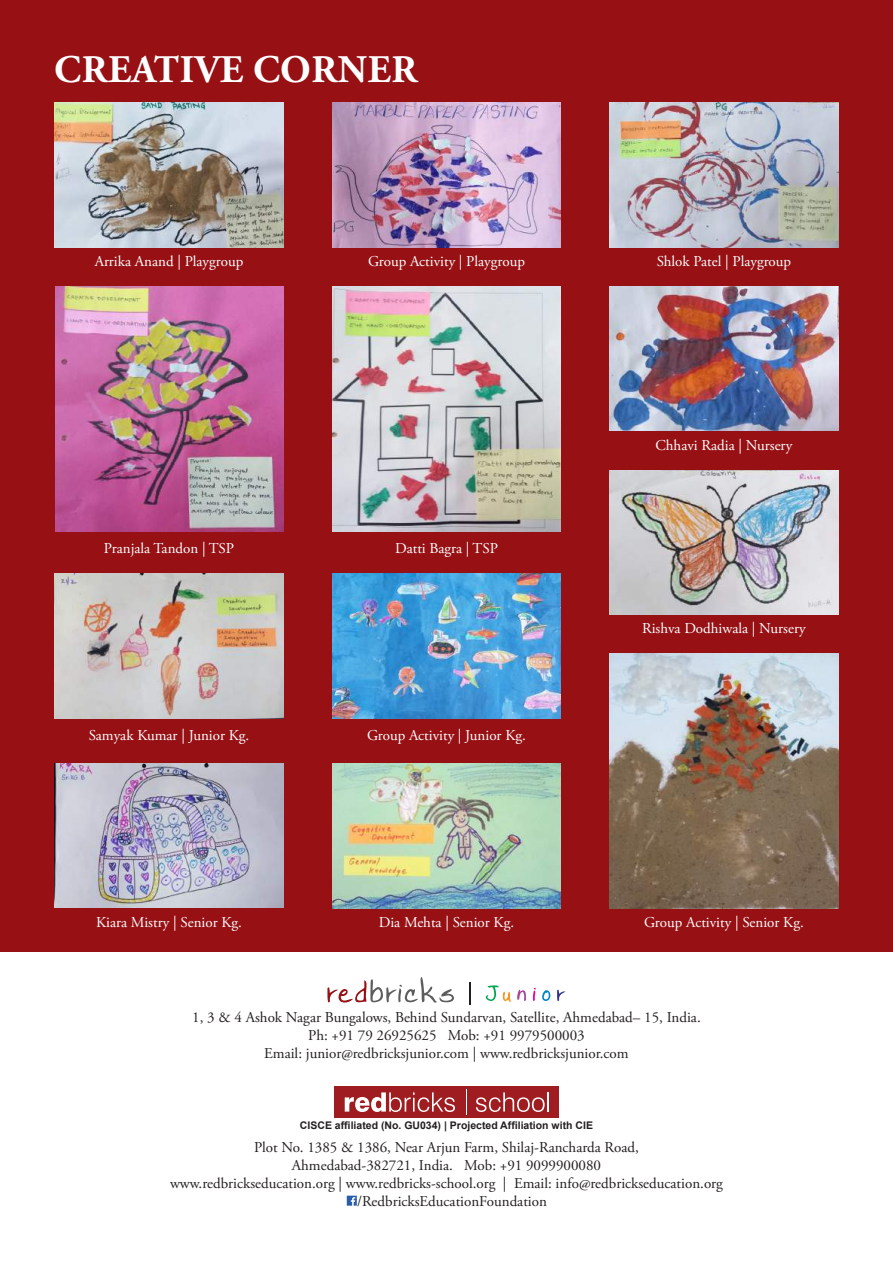
<style>
.page{position:relative;width:893px;height:1263px;background:#fff}
.page>*{position:absolute;margin:0;border:0;box-sizing:border-box;transform-origin:0 0}
.t1{font:700 39px "Adobe Garamond Pro";letter-spacing:.015em;color:#fff}
.t2{font:15px/18px "Adobe Garamond Pro";color:#231f20;text-align:center}
.t3{font:15px "Adobe Garamond Pro";color:#fff}
.t4{font:700 10.5px "Arial";color:#231f20}
</style>
<div class="page">
<div style="left:0;top:0;width:893px;height:951px;background:#961014"></div>
<svg style="left:470px;top:982px;width:1px;height:23px"></svg>
<svg style="left:327px;top:977px;width:127px;height:25px"></svg>
<svg style="left:486px;top:985px;width:25px;height:17px"></svg>
<svg style="left:517px;top:990px;width:9px;height:11px"></svg>
<svg style="left:533px;top:988px;width:3px;height:13px"></svg>
<svg style="left:542px;top:990px;width:8px;height:11px"></svg>
<svg style="left:557px;top:990px;width:8px;height:11px"></svg>
<div style="left:334px;top:1086px;width:225px;height:32px;background:#9f1d20"></div>
<svg style="left:466px;top:1089px;width:1px;height:26px"></svg>
<svg style="left:345px;top:1092px;width:110px;height:20px"></svg>
<svg style="left:476px;top:1092px;width:73px;height:20px"></svg>
<svg style="left:347px;top:1196px;width:10px;height:10px"></svg>
<img style="left:55px;top:103px;width:228px;height:144px">
<img style="left:55px;top:574px;width:228px;height:144px">
<img style="left:55px;top:763px;width:228px;height:145px">
<img style="left:332px;top:574px;width:229px;height:144px">
<img style="left:332px;top:763px;width:229px;height:145px">
<img style="left:56px;top:286px;width:227px;height:245px">
<img style="left:333px;top:286px;width:228px;height:245px">
<img style="left:332px;top:103px;width:229px;height:144px">
<img style="left:610px;top:286px;width:228px;height:145px">
<img style="left:610px;top:470px;width:228px;height:145px">
<img style="left:610px;top:103px;width:228px;height:144px">
<img style="left:610px;top:654px;width:228px;height:254px">
<h1 class="t1" style="left:54px;top:47px;width:364px">CREATIVE CORNER</h1>
<p class="t3" style="left:95px;top:252px;width:150px">Arrika Anand | Playgroup</p>
<p class="t3" style="left:368px;top:252px;width:158px">Group Activity | Playgroup</p>
<p class="t3" style="left:104px;top:539px;width:132px">Pranjala Tandon | TSP</p>
<p class="t3" style="left:395px;top:539px;width:104px">Datti Bagra | TSP</p>
<p class="t3" style="left:89px;top:726px;width:162px">Samyak Kumar | Junior Kg.</p>
<p class="t3" style="left:367px;top:726px;width:160px">Group Activity | Junior Kg.</p>
<p class="t3" style="left:657px;top:252px;width:136px">Shlok Patel | Playgroup</p>
<p class="t3" style="left:655px;top:436px;width:138px">Chhavi Radia | Nursery</p>
<p class="t3" style="left:642px;top:620px;width:165px">Rishva Dodhiwala | Nursery</p>
<p class="t3" style="left:96px;top:913px;width:147px">Kiara Mistry | Senior Kg.</p>
<p class="t3" style="left:379px;top:913px;width:137px">Dia Mehta | Senior Kg.</p>
<p class="t3" style="left:644px;top:913px;width:161px">Group Activity | Senior Kg.</p>
<p class="t2" style="left:192px;top:1009px;width:510px">1, 3 &amp; 4 Ashok Nagar Bungalows, Behind Sundarvan, Satellite, Ahmedabad– 15, India.<br>Ph: +91 79 26925625 Mob: +91 9979500003<br>Email: junior@redbricksjunior.com | www.redbricksjunior.com</p>
<p class="t4" style="left:300px;top:1118px;width:295px">CISCE affiliated (No. GU034) | Projected Affiliation with CIE</p>
<p class="t2" style="left:254px;top:1138px;width:386px">Plot No. 1385 &amp; 1386, Near Arjun Farm, Shilaj-Rancharda Road,</p>
<p class="t2" style="left:292px;top:1156px;width:311px">Ahmedabad-382721, India. Mob: +91 9099900080</p>
<p class="t2" style="left:170px;top:1174px;width:554px">www.redbrickseducation.org | www.redbricks-school.org | Email: info@redbrickseducation.org</p>
<p class="t2" style="left:357px;top:1192px;width:191px">/RedbricksEducationFoundation</p>
</div>
